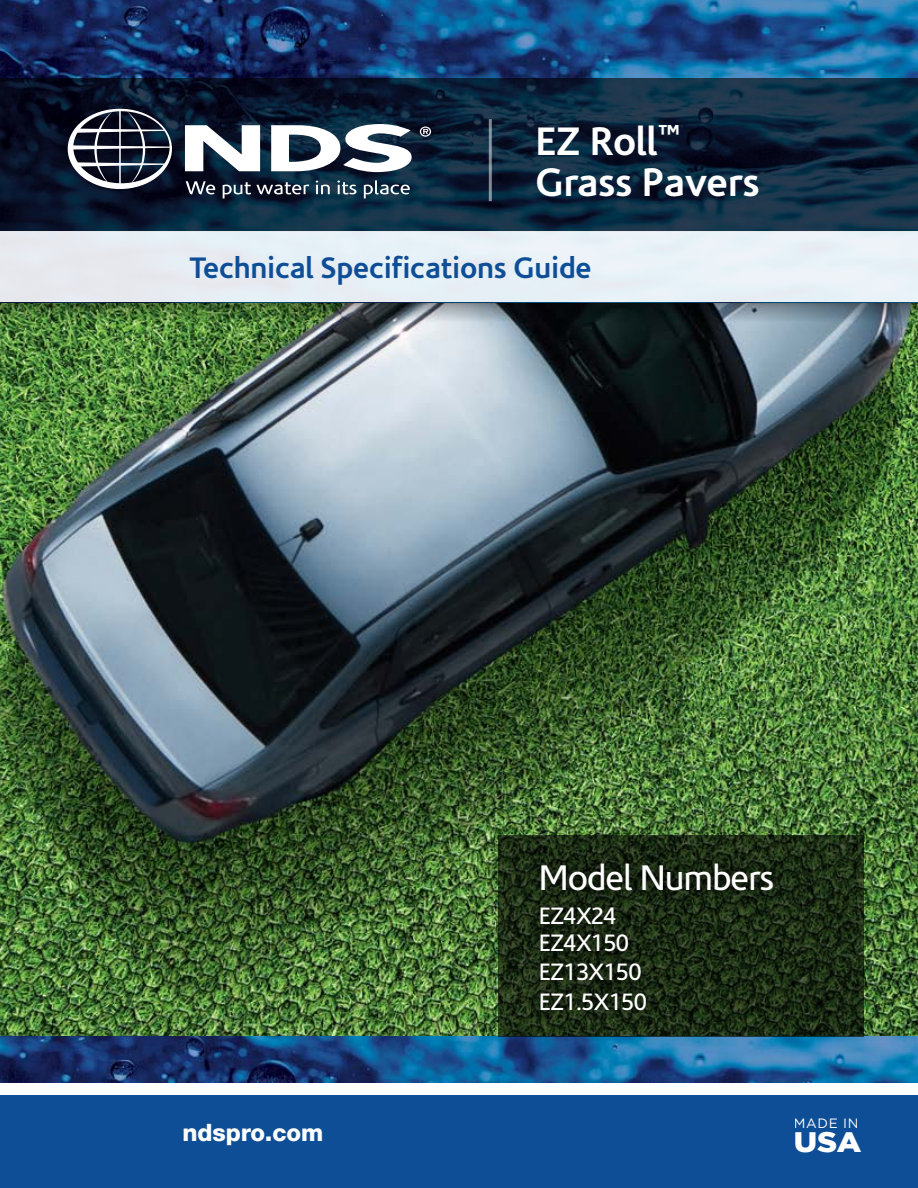
<style>
.page{position:relative;width:918px;height:1188px;background:#fff}
.page>*{position:absolute;margin:0;border:0;box-sizing:border-box;transform-origin:0 0}
.t1{font:700 40.2px/41px "Corisande";letter-spacing:-.01em;color:#fff}
.t2{font:36px "Corisande";letter-spacing:-.03em;color:#fff}
.t3{font:700 30px "Corisande";letter-spacing:-.01em;color:#0e4e96}
.t4{font:900 28.2px "Gotham";color:#fff;scale:1.1 1}
.t5{font:24px/27px "Corisande";letter-spacing:-.03em;color:#fff}
.t6{font:800 24px "Helvetica Neue LT";letter-spacing:-.005em;color:#fff}
.t7{font:13.5px "Gotham";letter-spacing:.05em;color:#fff}
</style>
<div class="page">
<img style="left:0;top:322px;width:918px;height:715px">
<img style="left:0;top:0;width:918px;height:78px">
<img style="left:0;top:1037px;width:918px;height:46px">
<svg style="left:0;top:78px;width:918px;height:154px;background:#0e243a"></svg>
<svg style="left:499px;top:835px;width:365px;height:202px;background:#1c2c15"></svg>
<div style="left:0;top:232px;width:918px;height:70px;background:#e7f0f6"></div>
<div style="left:0;top:1095px;width:918px;height:93px;background:#0e4e96"></div>
<img style="left:0;top:302px;width:918px;height:20px">
<svg style="left:185px;top:125px;width:75px;height:46px"></svg>
<svg style="left:271px;top:124px;width:141px;height:48px"></svg>
<svg style="left:420px;top:127px;width:11px;height:10px"></svg>
<svg style="left:68px;top:109px;width:104px;height:80px"></svg>
<svg style="left:186px;top:181px;width:29px;height:13px"></svg>
<svg style="left:223px;top:182px;width:86px;height:16px"></svg>
<svg style="left:316px;top:181px;width:14px;height:13px"></svg>
<svg style="left:337px;top:181px;width:19px;height:13px"></svg>
<svg style="left:364px;top:180px;width:46px;height:18px"></svg>
<hr style="left:489px;top:119px;width:3px;height:82px;background:#fff">
<svg style="left:525px;top:850px;width:261px;height:174px;background:#192712"></svg>
<h1 class="t1" style="left:535px;top:121px;width:226px">EZ Roll<sup>™<br></sup>Grass Pavers</h1>
<p class="t3" style="left:190px;top:251px;width:404px">Technical Specifications Guide</p>
<h2 class="t2" style="left:539px;top:859px;width:237px">Model Numbers</h2>
<p class="t5" style="left:539px;top:903px;width:92px">EZ4X24<br>EZ4X150</p>
<p class="t5" style="left:539px;top:958px;width:109px;line-height:29.2px">EZ13X150<br>EZ1.5X150</p>
<p class="t7" style="left:794px;top:1114px;width:66px">MADE IN</p>
<p class="t6" style="left:183px;top:1118px;width:142px">ndspro.com</p>
<p class="t4" style="left:794px;top:1125px;width:63px">USA</p>
</div>
